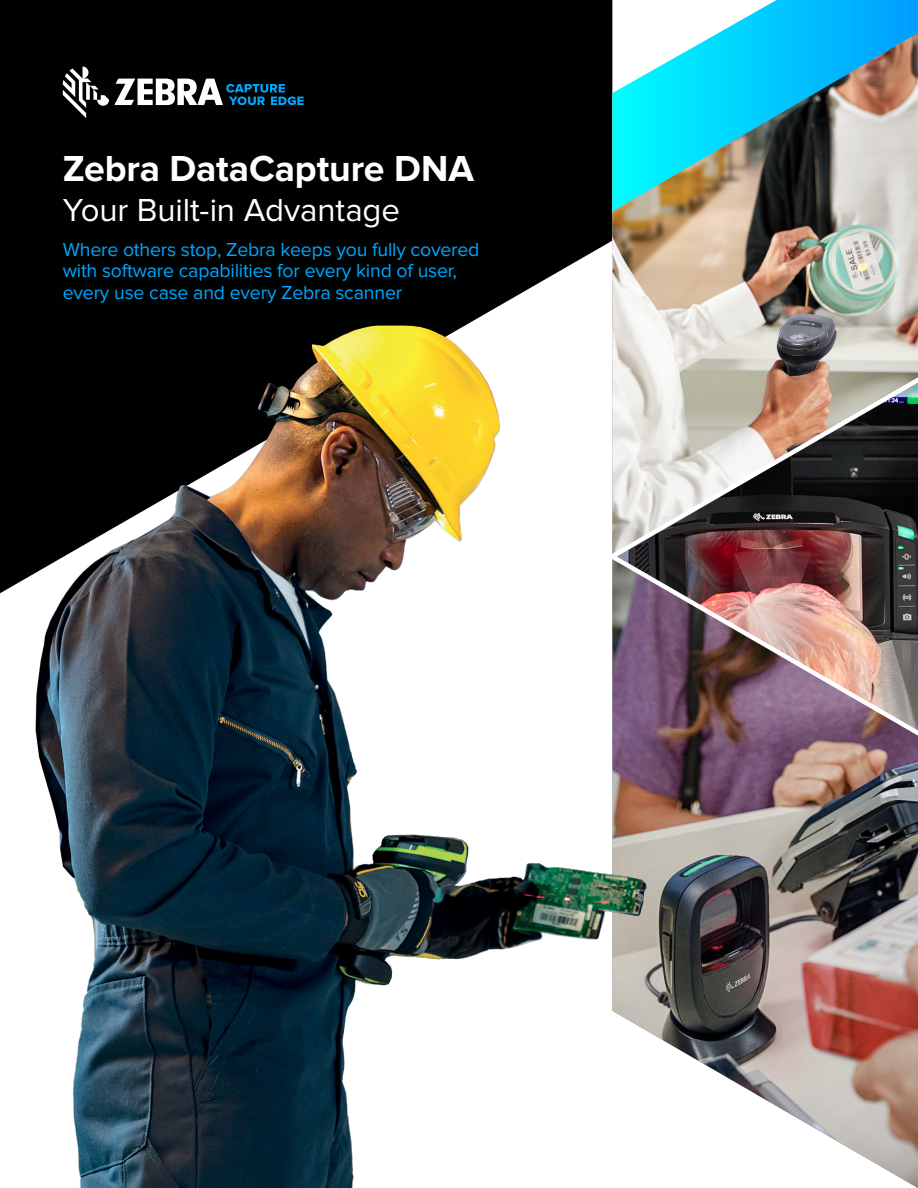
<style>
.page{position:relative;width:918px;height:1188px;background:#fff}
.page>*{position:absolute;margin:0;border:0;box-sizing:border-box;transform-origin:0 0}
.t1{font:700 37.5px "Proxima Nova";letter-spacing:-.005em;color:#fff}
.t2{font:33px "Proxima Nova";letter-spacing:-.005em;color:#fff}
.t3{font:19.5px/21.8px "Proxima Nova";letter-spacing:-.01em;color:#00a7ff}
</style>
<div class="page">
<div style="left:0;top:0;width:612px;height:310px;background:#000101"></div>
<img style="left:702px;top:823px;width:216px;height:365px">
<svg style="left:612px;top:0;width:306px;height:33px"></svg>
<svg style="left:63px;top:67px;width:241px;height:51px"></svg>
<img style="left:612px;top:33px;width:306px;height:255px">
<img style="left:702px;top:564px;width:216px;height:259px">
<img style="left:603px;top:288px;width:315px;height:276px">
<img style="left:0;top:310px;width:702px;height:878px">
<h1 class="t1" style="left:63px;top:146px;width:413px">Zebra DataCapture DNA</h1>
<h2 class="t2" style="left:63px;top:195px;width:339px">Your Built-in Advantage</h2>
<p class="t3" style="left:63px;top:239px;width:418px">Where others stop, Zebra keeps you fully covered with software capabilities for every kind of user, every use case and every Zebra scanner</p>
</div>
